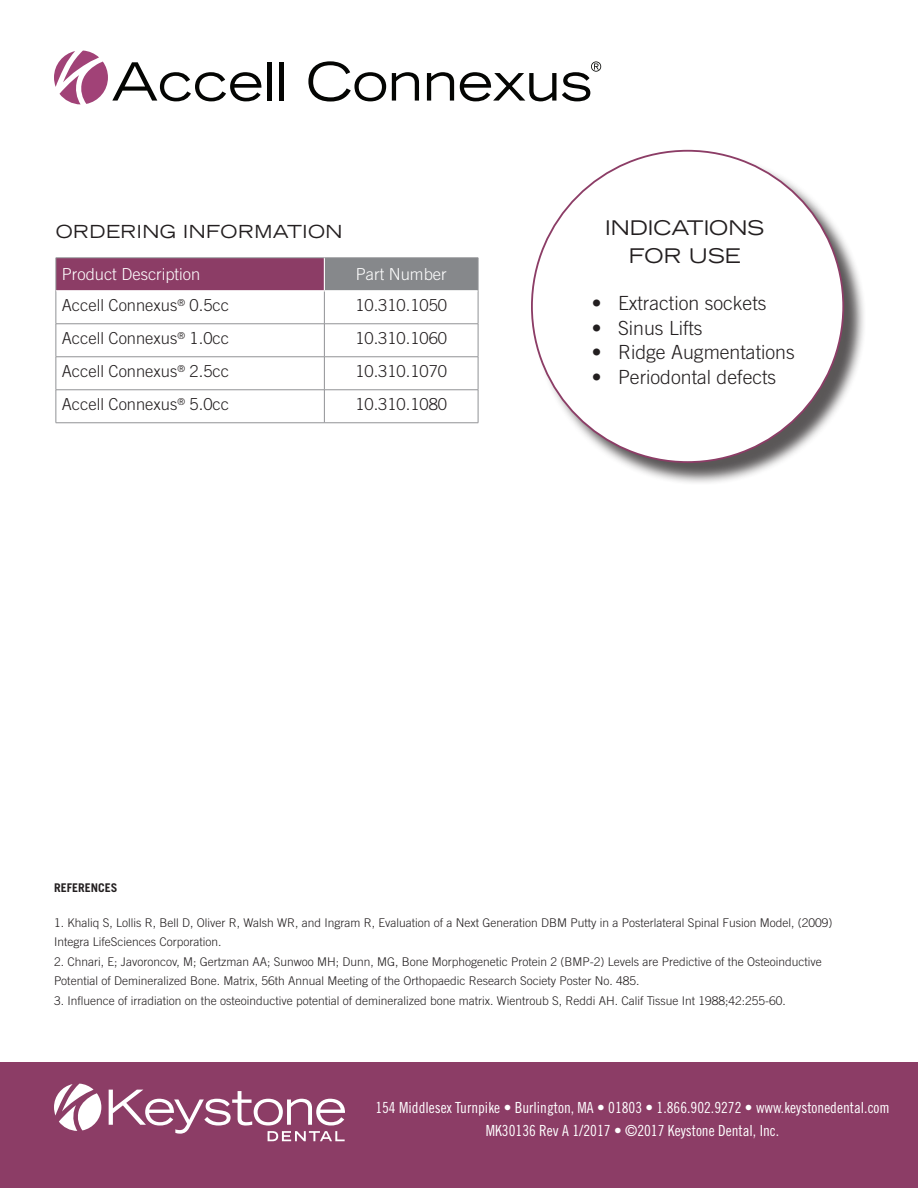
<style>
.page{position:relative;width:918px;height:1188px;background:#fff}
.page>*{position:absolute;margin:0;border:0;box-sizing:border-box;transform-origin:0 0}
.t1{font:expanded 20.25px/28.7px "Trade Gothic LT Std";color:#231f20;text-align:center}
.t2{font:300 19.5px "Trade Gothic LT Std";color:#231f20}
.Case_Overview{font:expanded 18px "Trade Gothic LT Std";letter-spacing:.025em;color:#231f20}
.Case_Overview-2{font:300 16.5px "Trade Gothic LT Std";color:#231f20}
.Case_Overview-3{font:300 16.5px "Trade Gothic LT Std";color:#fff}
.t3{font:15.3px "Trade Gothic LT Std Cn 18";color:#fff}
.t4{font:300 12px "Trade Gothic LT Std";color:#231f20}
.t5{font:700 12px "Trade Gothic LT Std";color:#231f20}
</style>
<div class="page">
<div style="left:0;top:1062px;width:918px;height:126px;background:#8c3d66"></div>
<svg style="left:54px;top:1084px;width:47px;height:47px"></svg>
<svg style="left:109px;top:1090px;width:236px;height:51px"></svg>
<div style="left:56px;top:258px;width:268px;height:33px;background:#8c3d66"></div>
<div style="left:324px;top:258px;width:154px;height:33px;background:#86888b"></div>
<svg style="left:57px;top:291px;width:421px;height:132px"></svg>
<hr style="left:56px;top:258px;width:1px;height:33px;background:#919295">
<hr style="left:56px;top:258px;width:268px;height:1px;background:#919295">
<hr style="left:324px;top:258px;width:1px;height:32px;background:#fff">
<hr style="left:324px;top:258px;width:154px;height:1px;background:#919295">
<hr style="left:56px;top:291px;width:1px;height:33px;background:#919295">
<hr style="left:56px;top:290px;width:268px;height:1px;background:#fff">
<hr style="left:56px;top:324px;width:1px;height:33px;background:#919295">
<hr style="left:56px;top:324px;width:268px;height:1px;background:#919295">
<hr style="left:56px;top:357px;width:1px;height:33px;background:#919295">
<hr style="left:56px;top:390px;width:1px;height:33px;background:#919295">
<hr style="left:56px;top:357px;width:268px;height:1px;background:#919295">
<hr style="left:56px;top:390px;width:268px;height:1px;background:#919295">
<hr style="left:56px;top:423px;width:268px;height:1px;background:#919295">
<hr style="left:324px;top:291px;width:1px;height:33px;background:#919295">
<hr style="left:478px;top:291px;width:1px;height:33px;background:#919295">
<hr style="left:324px;top:290px;width:154px;height:1px;background:#fff">
<hr style="left:478px;top:258px;width:1px;height:33px;background:#919295">
<hr style="left:324px;top:324px;width:1px;height:33px;background:#919295">
<hr style="left:478px;top:324px;width:1px;height:33px;background:#919295">
<hr style="left:324px;top:324px;width:154px;height:1px;background:#919295">
<hr style="left:324px;top:357px;width:1px;height:33px;background:#919295">
<hr style="left:478px;top:357px;width:1px;height:33px;background:#919295">
<hr style="left:324px;top:357px;width:154px;height:1px;background:#919295">
<hr style="left:324px;top:390px;width:1px;height:33px;background:#919295">
<hr style="left:478px;top:390px;width:1px;height:33px;background:#919295">
<hr style="left:324px;top:390px;width:154px;height:1px;background:#919295">
<hr style="left:324px;top:423px;width:154px;height:1px;background:#919295">
<div style="left:267px;top:62px;width:5px;height:39px;background:#040503"></div>
<hr style="left:279px;top:62px;width:4px;height:39px;background:#040503">
<svg style="left:308px;top:61px;width:78px;height:41px"></svg>
<svg style="left:392px;top:72px;width:27px;height:29px"></svg>
<svg style="left:427px;top:72px;width:27px;height:29px"></svg>
<svg style="left:460px;top:72px;width:96px;height:29px"></svg>
<svg style="left:54px;top:51px;width:208px;height:53px"></svg>
<svg style="left:562px;top:61px;width:39px;height:40px"></svg>
<div style="left:534px;top:153px;width:333px;height:333px;background:#231f20;opacity:.75"></div>
<div style="left:532px;top:151px;width:311px;height:311px;background:#fff;border-radius:50%"></div>
<p class="Case_Overview" style="left:56px;top:220px;width:288px">ORDERING INFORMATION</p>
<p class="Case_Overview-3" style="left:62px;top:265px;width:140px">Product Description</p>
<p class="Case_Overview-3" style="left:356px;top:265px;width:92px">Part Number</p>
<p class="Case_Overview-2" style="left:62px;top:296px;width:169px">Accell Connexus<sup>®</sup> 0.5cc</p>
<p class="Case_Overview-2" style="left:355px;top:296px;width:93px">10.310.1050</p>
<p class="Case_Overview-2" style="left:62px;top:329px;width:169px">Accell Connexus<sup>®</sup> 1.0cc</p>
<p class="Case_Overview-2" style="left:355px;top:329px;width:93px">10.310.1060</p>
<p class="Case_Overview-2" style="left:62px;top:362px;width:169px">Accell Connexus<sup>®</sup> 2.5cc</p>
<p class="Case_Overview-2" style="left:355px;top:362px;width:93px">10.310.1070</p>
<p class="Case_Overview-2" style="left:62px;top:395px;width:169px">Accell Connexus<sup>®</sup> 5.0cc</p>
<p class="Case_Overview-2" style="left:355px;top:395px;width:93px">10.310.1080</p>
<p class="t1" style="left:605px;top:213px;width:161px">INDICATIONS<br>FOR USE</p>
<p class="t2" style="left:592px;top:291px;width:176px">• Extraction sockets</p>
<p class="t2" style="left:592px;top:316px;width:112px">• Sinus Lifts</p>
<p class="t2" style="left:592px;top:341px;width:204px">• Ridge Augmentations</p>
<p class="t2" style="left:592px;top:365px;width:186px">• Periodontal defects</p>
<p class="t5" style="left:54px;top:881px;width:65px">REFERENCES</p>
<p class="t4" style="left:54px;top:916px;width:780px">1. Khaliq S, Lollis R, Bell D, Oliver R, Walsh WR, and Ingram R, Evaluation of a Next Generation DBM Putty in a Posterlateral Spinal Fusion Model, (2009)</p>
<p class="t4" style="left:54px;top:935px;width:169px">Integra LifeSciences Corporation.</p>
<p class="t4" style="left:54px;top:955px;width:769px">2. Chnari, E; Javoroncov, M; Gertzman AA; Sunwoo MH; Dunn, MG, Bone Morphogenetic Protein 2 (BMP-2) Levels are Predictive of the Osteoinductive</p>
<p class="t4" style="left:54px;top:974px;width:587px">Potential of Demineralized Bone. Matrix, 56th Annual Meeting of the Orthopaedic Research Society Poster No. 485.</p>
<p class="t4" style="left:54px;top:994px;width:733px">3. Influence of irradiation on the osteoinductive potential of demineralized bone matrix. Wientroub S, Reddi AH. Calif Tissue Int 1988;42:255-60.</p>
<p class="t3" style="left:375px;top:1098px;width:516px">154 Middlesex Turnpike • Burlington, MA • 01803 • 1.866.902.9272 • www.keystonedental.com</p>
<p class="t3" style="left:486px;top:1122px;width:295px">MK30136 Rev A 1/2017 • ©2017 Keystone Dental, Inc.</p>
</div>
